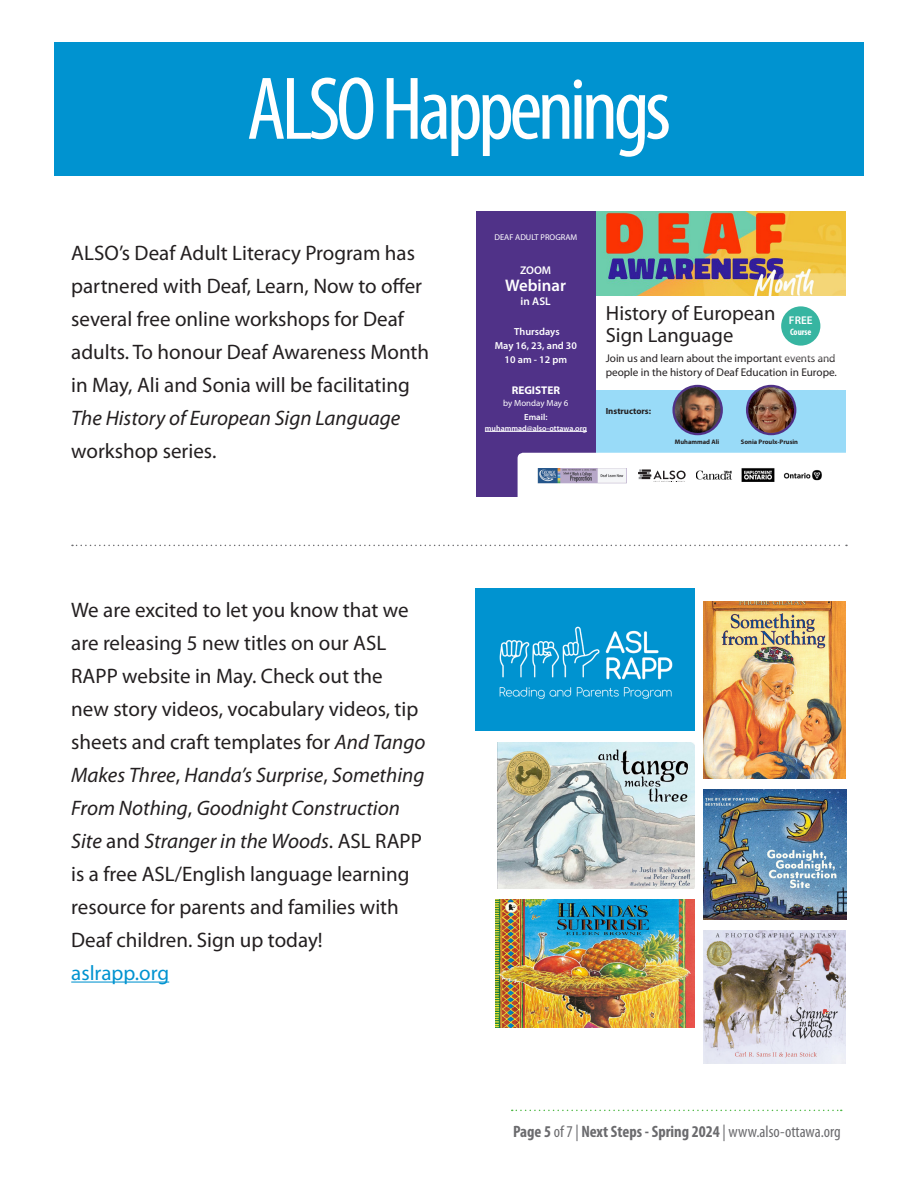
<style>
.page{position:relative;width:918px;height:1188px;background:#fff}
.page>*{position:absolute;margin:0;border:0;box-sizing:border-box;transform-origin:0 0}
.t1{font:condensed 90px "Myriad Pro";letter-spacing:-.05em;color:#fff}
.t2{font:21px/33px "Myriad Pro";color:#231f20}
.t3{font:21px "Myriad Pro";color:#0093d0}
.t4{font:20.55px/22.4px "Myriad Pro";color:#231f20}
.t5{font:600 16.8px "Myriad Pro";color:#fff}
.t6{font:700 condensed 16.5px "Myriad Pro";color:#6b6b6e}
.t7{font:11.25px/14px "Myriad Pro";color:#231f20}
.t8{font:600 11.25px "Myriad Pro";color:#fff}
.t9{font:700 11.25px "Myriad Pro";color:#fff}
.t10{font:600 10.2px/14px "Myriad Pro";color:#fff;text-align:center}
.t11{font:700 condensed 9.3px "Myriad Pro";color:#fff}
.t12{font:8.85px/14px "Myriad Pro";color:#fff;text-align:center}
.t13{font:700 8.85px "Myriad Pro";color:#231f20}
.t14{font:8.4px "Myriad Pro";color:#fff}
.t15{font:600 7.95px "Myriad Pro";color:#fff}
.t16{font:700 6.6px "Myriad Pro";color:#231f20}
.s1{font-style:italic}
.s2{font-weight:600}
.s3{font-weight:400}
</style>
<div class="page">
<div style="left:54px;top:42px;width:810px;height:134px;background:#0093d0"></div>
<hr style="left:71px;top:982px;width:98px;height:1px;background:#0093d0">
<svg style="left:512px;top:1110px;width:330px;height:1px"></svg>
<img style="left:596px;top:211px;width:250px;height:84px">
<div style="left:596px;top:390px;width:250px;height:63px;background:#99dbf8"></div>
<div style="left:476px;top:211px;width:120px;height:286px;background:#503288"></div>
<img style="left:748px;top:386px;width:46px;height:48px">
<div style="left:746px;top:385px;width:50px;height:50px;border:2px solid #503288;border-radius:50%"></div>
<img style="left:674px;top:386px;width:48px;height:48px;border-radius:24px">
<div style="left:672px;top:385px;width:51px;height:50px;border:2px solid #503288;border-radius:50%"></div>
<svg style="left:518px;top:453px;width:168px;height:44px"></svg>
<img style="left:538px;top:468px;width:88px;height:16px">
<img style="left:696px;top:468px;width:126px;height:14px">
<svg style="left:779px;top:273px;width:67px;height:71px"></svg>
<div style="left:781px;top:306px;width:39px;height:40px;background:#37b5a1;border-radius:50%"></div>
<hr style="left:485px;top:431px;width:102px;height:1px;background:#fff">
<div style="left:475px;top:589px;width:220px;height:142px;background:#0093d0"></div>
<svg style="left:72px;top:545px;width:775px;height:1px"></svg>
<img style="left:498px;top:742px;width:197px;height:146px">
<img style="left:495px;top:900px;width:200px;height:127px">
<img style="left:703px;top:601px;width:143px;height:178px">
<img style="left:704px;top:789px;width:143px;height:130px">
<img style="left:704px;top:931px;width:141px;height:133px">
<img style="left:499px;top:626px;width:174px;height:74px">
<p class="t1" style="left:247px;top:55px;width:426px">ALSO Happenings</p>
<p class="t2" style="left:71px;top:236px;width:360px">ALSO’s Deaf Adult Literacy Program has partnered with Deaf, Learn, Now to offer several free online workshops for Deaf adults. To honour Deaf Awareness Month in May, Ali and Sonia will be facilitating <span class="s1">The History of European Sign Language </span>workshop series.</p>
<p class="t2" style="left:71px;top:593px;width:356px">We are excited to let you know that we are releasing 5 new titles on our ASL RAPP website in May. Check out the new story videos, vocabulary videos, tip sheets and craft templates for <span class="s1">And Tango Makes Three</span>, <span class="s1">Handa’s Surprise</span>, <span class="s1">Something From Nothing</span>, <span class="s1">Goodnight Construction Site</span> and <span class="s1">Stranger in the Woods</span>. ASL RAPP is a free ASL/English language learning resource for parents and families with Deaf children. Sign up today!</p>
<p class="t3" style="left:71px;top:960px;width:99px">aslrapp.org</p>
<p class="t14" style="left:494px;top:232px;width:84px">DEAF ADULT PROGRAM</p>
<p class="t8" style="left:520px;top:263px;width:33px">ZOOM</p>
<p class="t5" style="left:505px;top:275px;width:62px">Webinar</p>
<p class="t8" style="left:521px;top:294px;width:32px">in ASL</p>
<p class="t10" style="left:495px;top:325px;width:84px">Thursdays<br>May 16, 23, and 30<br>10 am - 12 pm</p>
<p class="t9" style="left:512px;top:383px;width:50px">REGISTER</p>
<p class="t12" style="left:503px;top:395px;width:67px">by Monday May 6<br><span class="s2">Email:</span></p>
<p class="t15" style="left:485px;top:423px;width:104px">muhammad@also-ottawa.org</p>
<p class="t4" style="left:606px;top:301px;width:171px">History of European<br>Sign Language</p>
<p class="t8" style="left:789px;top:313px;width:25px">FREE</p>
<p class="t11" style="left:790px;top:326px;width:23px">Course</p>
<p class="t7" style="left:606px;top:351px;width:233px">Join us and learn about the important events and people in the history of Deaf Education in Europe.</p>
<p class="t13" style="left:606px;top:405px;width:47px">Instructors:</p>
<p class="t16" style="left:675px;top:438px;width:46px">Muhammad Ali</p>
<p class="t16" style="left:741px;top:438px;width:59px">Sonia Proulx-Prusin</p>
<p class="t6" style="left:513px;top:1121px;width:329px">Page 5 <span class="s3">of 7 |</span> Next Steps - Spring 2024 <span class="s3">| www.also-ottawa.org</span></p>
</div>
